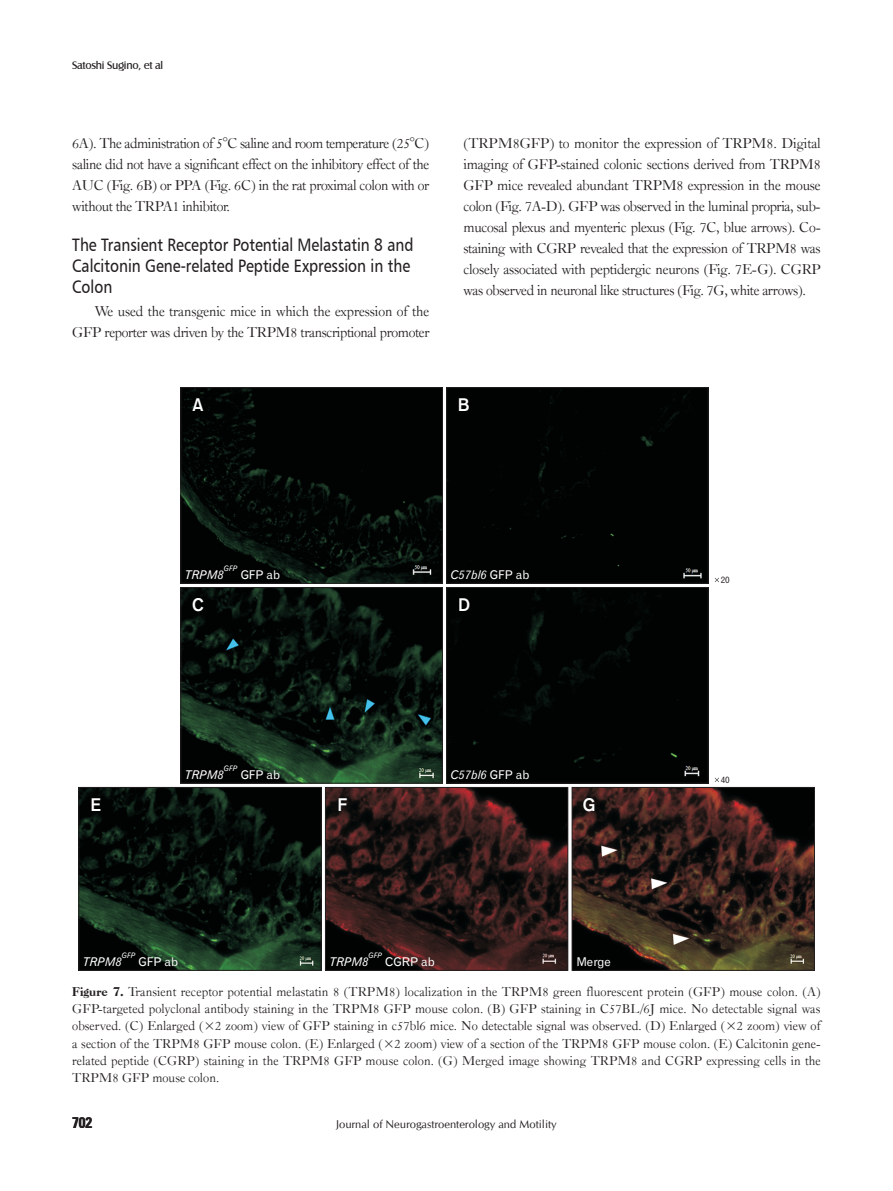
<style>
.page{position:relative;width:893px;height:1191px;background:#fff}
.page>*{position:absolute;margin:0;border:0;box-sizing:border-box;transform-origin:0 0}
.t1{font:18px/21px "Humanist 777 BT Roman B";color:#231f20;scale:.85 1}
.t2{font:18px "Gothic 725 BT Bold A";color:#fff}
.t3{font:15.3px/21px "Caslon Old Face BT";letter-spacing:-.025em;color:#231f20;text-align:justify}
.t4{font:15.3px "Univeconbol";color:#231f20}
.t5{font:13.8px/17.2px "Caslon Old Face BT";letter-spacing:.005em;color:#231f20;text-align:justify}
.t6{font:italic 12px "Gothic 720 BT Italic B Normal";color:#fff}
.t7{font:12px "Gothic 720 BT Roman B";color:#fff}
.t8{font:11.25px "CG Omega";color:#231f20}
.t9{font:11.25px "Castle T";letter-spacing:-.025em;color:#231f20}
.t10{font:9px "Gothic 720 BT Roman B";color:#231f20}
.t11{font:italic 7.5px "Gothic 720 BT Italic B Normal";color:#fff}
.s1{font-family:"Gothic 720 BT Roman B";font-style:normal}
.s2{font-weight:800;font-size:12.3px}
</style>
<div class="page">
<svg style="left:78px;top:787px;width:737px;height:183px;background:#231b16"></svg>
<svg style="left:715px;top:578px;width:4px;height:4px"></svg>
<svg style="left:715px;top:777px;width:4px;height:5px"></svg>
<svg style="left:180px;top:387px;width:529px;height:396px;background:#080d0a"></svg>
<p class="t9" style="left:72px;top:59px;width:92px">Satoshi Sugino, et al</p>
<p class="t3" style="left:72px;top:132px;width:359px">6A). The administration of 5°C saline and room temperature (25°C) saline did not have a significant effect on the inhibitory effect of the AUC (Fig. 6B) or PPA (Fig. 6C) in the rat proximal colon with or without the TRPA1 inhibitor.</p>
<p class="t1" style="left:72px;top:234px;width:403px">The Transient Receptor Potential Melastatin 8 and<br>Calcitonin Gene-related Peptide Expression in the<br>Colon</p>
<p class="t3" style="left:72px;top:300px;width:359px;text-align:right">We used the transgenic mice in which the expression of the<br>GFP reporter was driven by the TRPM8 transcriptional promoter</p>
<p class="t3" style="left:463px;top:132px;width:359px">(TRPM8GFP) to monitor the expression of TRPM8. Digital imaging of GFP-stained colonic sections derived from TRPM8<br>GFP mice revealed abundant TRPM8 expression in the mouse colon (Fig. 7A-D). GFP was observed in the luminal propria, sub&shy;mucosal plexus and myenteric plexus (Fig. 7C, blue arrows). Co&shy;staining with CGRP revealed that the expression of TRPM8 was closely associated with peptidergic neurons (Fig. 7E-G). CGRP was observed in neuronal like structures (Fig. 7G, white arrows).</p>
<p class="t2" style="left:192px;top:394px;width:13px">A</p>
<p class="t2" style="left:458px;top:394px;width:13px">B</p>
<p class="t11" style="left:224px;top:564px;width:15px">GFP</p>
<p class="t7" style="left:241px;top:570px;width:41px">GFP ab</p>
<p class="t6" style="left:185px;top:567px;width:40px">TRPM8</p>
<p class="t6" style="left:451px;top:567px;width:80px">C57bl6 <span class="s1">GFP ab</span></p>
<p class="t2" style="left:192px;top:594px;width:13px">C</p>
<p class="t2" style="left:458px;top:594px;width:14px">D</p>
<p class="t11" style="left:224px;top:764px;width:15px">GFP</p>
<p class="t7" style="left:241px;top:770px;width:41px">GFP ab</p>
<p class="t6" style="left:185px;top:767px;width:40px">TRPM8</p>
<p class="t6" style="left:451px;top:767px;width:80px">C57bl6 <span class="s1">GFP ab</span></p>
<p class="t2" style="left:91px;top:794px;width:12px">E</p>
<p class="t2" style="left:337px;top:794px;width:12px">F</p>
<p class="t2" style="left:583px;top:794px;width:14px">G</p>
<p class="t11" style="left:122px;top:951px;width:15px">GFP</p>
<p class="t11" style="left:368px;top:951px;width:15px">GFP</p>
<p class="t7" style="left:385px;top:957px;width:51px">CGRP ab</p>
<p class="t7" style="left:139px;top:957px;width:41px">GFP ab</p>
<p class="t6" style="left:330px;top:954px;width:40px">TRPM8</p>
<p class="t7" style="left:576px;top:957px;width:36px">Merge</p>
<p class="t6" style="left:83px;top:954px;width:40px">TRPM8</p>
<p class="t10" style="left:721px;top:576px;width:11px">20</p>
<p class="t10" style="left:721px;top:776px;width:11px">40</p>
<p class="t5" style="left:72px;top:982px;width:750px"><span class="s2">Figure 7.</span> Transient receptor potential melastatin 8 (TRPM8) localization in the TRPM8 green fluorescent protein (GFP) mouse colon. (A)<br>GFP-targeted polyclonal antibody staining in the TRPM8 GFP mouse colon. (B) GFP staining in C57BL/6J mice. No detectable signal was observed. (C) Enlarged (×2 zoom) view of GFP staining in c57bl6 mice. No detectable signal was observed. (D) Enlarged (×2 zoom) view of a section of the TRPM8 GFP mouse colon. (E) Enlarged (×2 zoom) view of a section of the TRPM8 GFP mouse colon. (E) Calcitonin gene&shy;related peptide (CGRP) staining in the TRPM8 GFP mouse colon. (G) Merged image showing TRPM8 and CGRP expressing cells in the TRPM8 GFP mouse colon.</p>
<p class="t4" style="left:72px;top:1112px;width:21px">702</p>
<p class="t8" style="left:336px;top:1117px;width:222px">Journal of Neurogastroenterology and Motility</p>
</div>
